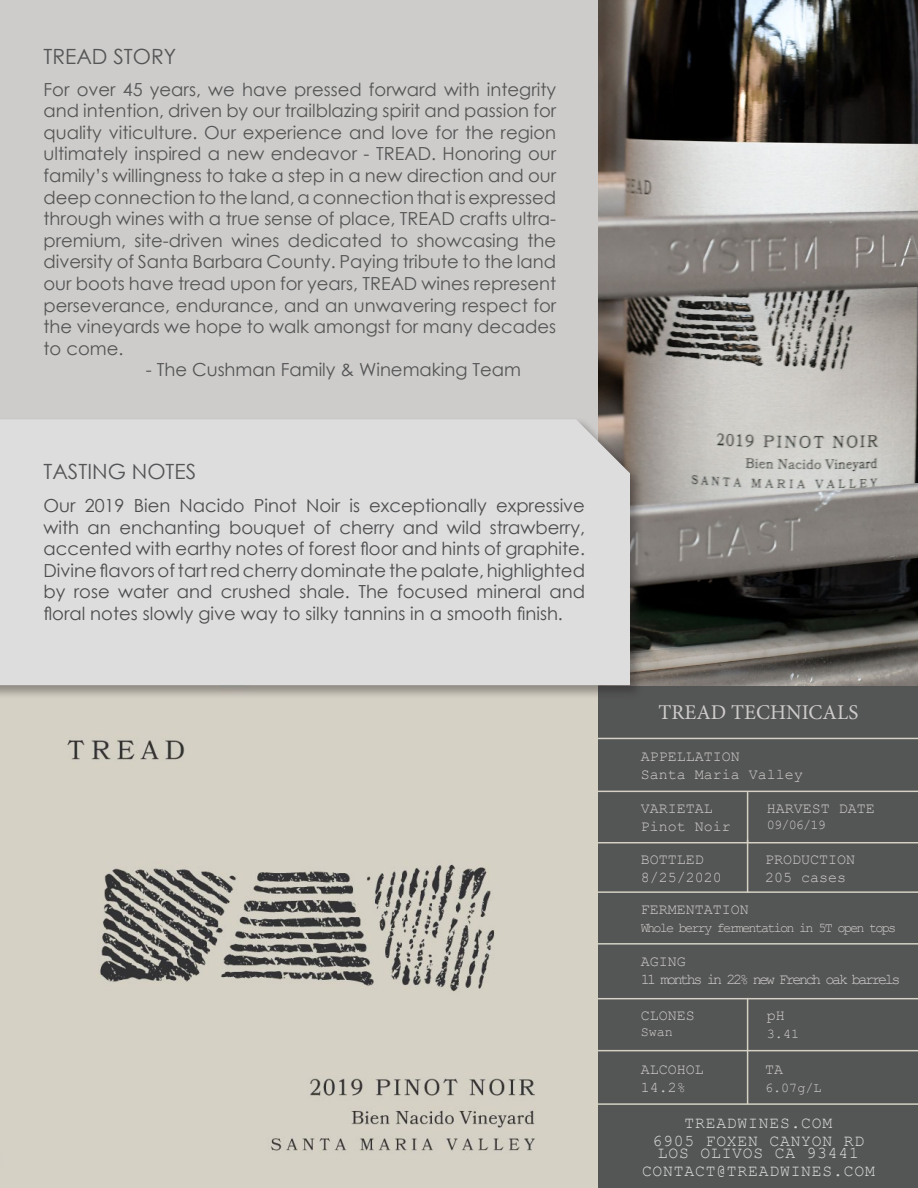
<style>
.page{position:relative;width:918px;height:1188px;background:#fff}
.page>*{position:absolute;margin:0;border:0;box-sizing:border-box;transform-origin:0 0}
.t1{font:21px "Century Gothic";color:#545556}
.t2{font:21px "Minion Pro";color:#ceccca}
.t3{font:18px/21.6px "Century Gothic";color:#545556;text-align:justify}
.t4{font:18px/21.6px "Century Gothic";color:#4c4d4e;text-align:justify}
.t5{font:16.5px "Courier New";letter-spacing:.05em;color:#ddddde}
.t6{font:15px "Courier New";color:#ceccca}
.t7{font:15px "Courier New";letter-spacing:-.16em;color:#ceccca}
.t8{font:13.5px "Courier New";letter-spacing:-.13em;color:#ceccca}
</style>
<div class="page">
<img style="left:0;top:700px;width:599px;height:488px">
<div style="left:0;top:0;width:599px;height:463px;background:#ceccca"></div>
<div style="left:599px;top:0;width:319px;height:1188px;background:#545555"></div>
<img style="left:599px;top:0;width:319px;height:686px">
<div style="left:0;top:417px;width:644px;height:283px;background:#231f20;opacity:.4"></div>
<div style="left:0;top:419px;width:630px;height:266px;background:#ddddde"></div>
<hr style="left:581px;top:842px;width:337px;height:1px;background:#d5d1c4">
<hr style="left:585px;top:791px;width:333px;height:1px;background:#d5d1c4">
<hr style="left:585px;top:738px;width:333px;height:1px;background:#d5d1c4">
<hr style="left:581px;top:943px;width:337px;height:2px;background:#d5d1c4">
<hr style="left:585px;top:891px;width:333px;height:2px;background:#d5d1c4">
<hr style="left:593px;top:998px;width:325px;height:1px;background:#d5d1c4">
<hr style="left:593px;top:1050px;width:325px;height:1px;background:#d5d1c4">
<hr style="left:593px;top:1103px;width:325px;height:2px;background:#d5d1c4">
<hr style="left:747px;top:998px;width:1px;height:106px;background:#d5d1c4">
<hr style="left:747px;top:792px;width:1px;height:50px;background:#d5d1c4">
<hr style="left:747px;top:840px;width:1px;height:53px;background:#d5d1c4">
<p class="t1" style="left:44px;top:42px;width:134px">TREAD STORY</p>
<p class="t3" style="left:44px;top:78px;width:514px">For over 45 years, we have pressed forward with integrity and intention, driven by our trailblazing spirit and passion for quality viticulture. Our experience and love for the region ultimately inspired a new endeavor - TREAD. Honoring our family’s willingness to take a step in a new direction and our deep connection to the land, a connection that is expressed through wines with a true sense of place, TREAD crafts ultra&shy;premium, site-driven wines dedicated to showcasing the diversity of Santa Barbara County. Paying tribute to the land our boots have tread upon for years, TREAD wines represent perseverance, endurance, and an unwavering respect for the vineyards we hope to walk amongst for many decades to come.</p>
<p class="t3" style="left:146px;top:358px;width:377px">- The Cushman Family &amp; Winemaking Team</p>
<p class="t1" style="left:44px;top:456px;width:154px">TASTING NOTES</p>
<p class="t4" style="left:44px;top:495px;width:543px">Our 2019 Bien Nacido Pinot Noir is exceptionally expressive with an enchanting bouquet of cherry and wild strawberry, accented with earthy notes of forest floor and hints of graphite.<br>Divine flavors of tart red cherry dominate the palate, highlighted by rose water and crushed shale. The focused mineral and floral notes slowly give way to silky tannins in a smooth finish.</p>
<p class="t2" style="left:659px;top:698px;width:201px">TREAD TECHNICALS</p>
<p class="t6" style="left:641px;top:747px;width:100px">APPELLATION</p>
<p class="t6" style="left:641px;top:765px;width:163px">Santa Maria Valley</p>
<p class="t6" style="left:641px;top:799px;width:73px">VARIETAL</p>
<p class="t6" style="left:641px;top:817px;width:91px">Pinot Noir</p>
<p class="t6" style="left:767px;top:799px;width:109px">HARVEST DATE</p>
<p class="t8" style="left:767px;top:817px;width:61px">09/06/19</p>
<p class="t6" style="left:641px;top:850px;width:64px">BOTTLED</p>
<p class="t6" style="left:641px;top:868px;width:82px">8/25/2020</p>
<p class="t6" style="left:765px;top:850px;width:91px">PRODUCTION</p>
<p class="t6" style="left:765px;top:868px;width:82px">205 cases</p>
<p class="t6" style="left:641px;top:900px;width:109px">FERMENTATION</p>
<p class="t8" style="left:641px;top:920px;width:257px">Whole berry fermentation in 5T open tops</p>
<p class="t6" style="left:641px;top:952px;width:46px">AGING</p>
<p class="t7" style="left:641px;top:970px;width:261px">11 months in 22% new French oak barrels</p>
<p class="t6" style="left:641px;top:1006px;width:55px">CLONES</p>
<p class="t8" style="left:641px;top:1024px;width:34px">Swan</p>
<p class="t6" style="left:641px;top:1060px;width:64px">ALCOHOL</p>
<p class="t6" style="left:641px;top:1078px;width:46px">14.2%</p>
<p class="t6" style="left:767px;top:1006px;width:19px">pH</p>
<p class="t8" style="left:767px;top:1025px;width:34px">3.41</p>
<p class="t6" style="left:765px;top:1060px;width:19px">TA</p>
<p class="t8" style="left:765px;top:1079px;width:58px">6.07g/L</p>
<p class="t5" style="left:685px;top:1113px;width:149px">TREADWINES.COM</p>
<p class="t5" style="left:653px;top:1131px;width:213px">6905 FOXEN CANYON RD</p>
<p class="t5" style="left:658px;top:1143px;width:202px">LOS OLIVOS CA 93441</p>
<p class="t5" style="left:642px;top:1161px;width:234px">CONTACT@TREADWINES.COM</p>
</div>
